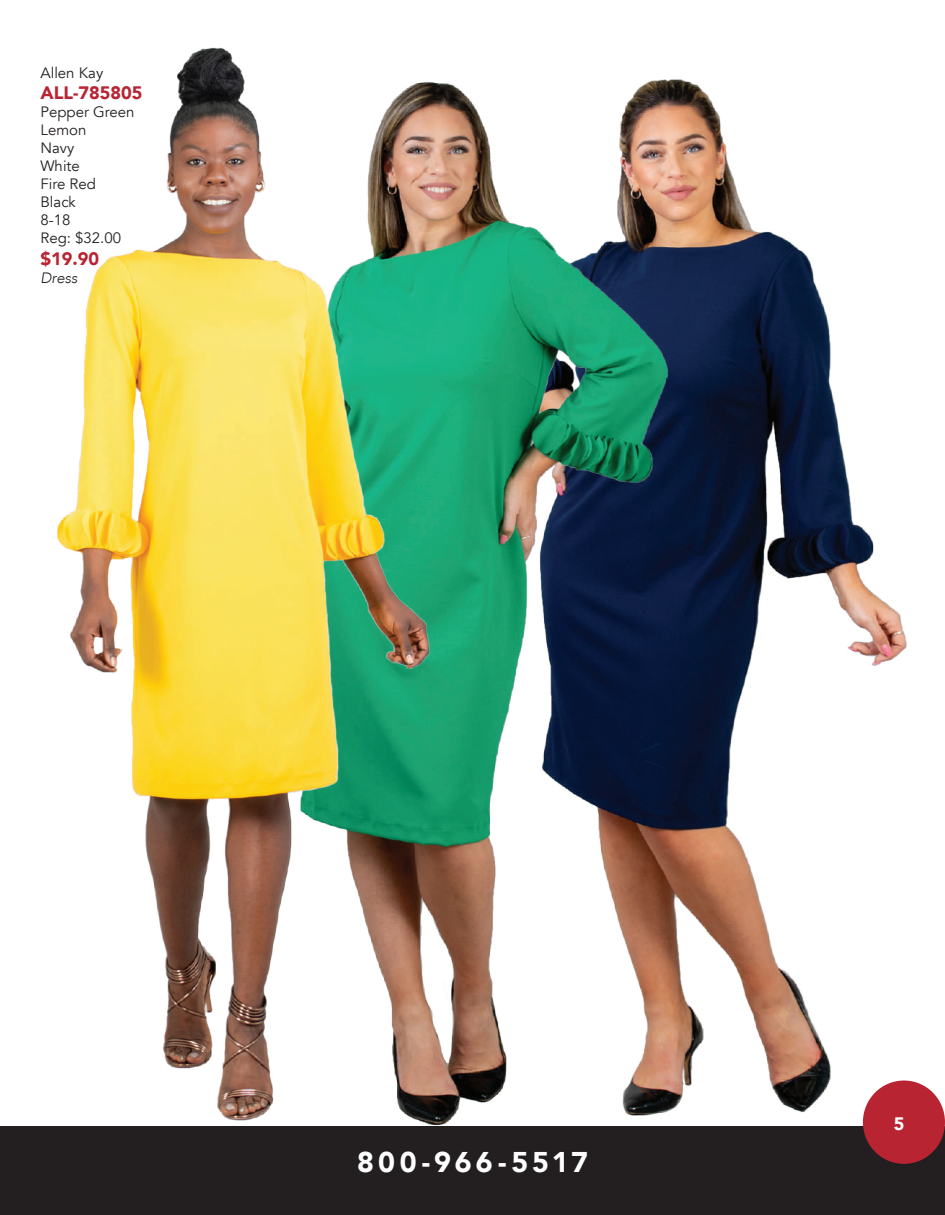
<style>
.page{position:relative;width:945px;height:1215px;background:#fff}
.page>*{position:absolute;margin:0;border:0;box-sizing:border-box;transform-origin:0 0}
.t1{font:900 28.5px "Avenir";letter-spacing:.14em;color:#fff}
.t2{font:900 18px "Avenir";color:#b92433}
.t3{font:900 18px "Avenir";color:#fff}
.t4{font:15px/18px "Avenir";color:#231f20}
.t5{font:italic 300 15px "Avenir";color:#231f20}
</style>
<div class="page">
<img style="left:713px;top:105px;width:209px;height:1019px">
<img style="left:455px;top:79px;width:258px;height:1048px">
<img style="left:0;top:47px;width:455px;height:1080px">
<div style="left:14px;top:1127px;width:931px;height:88px;background:#231f20"></div>
<div style="left:0;top:1127px;width:14px;height:88px;background:#231f20"></div>
<div style="left:863px;top:1081px;width:82px;height:83px;background:#b92433;border-radius:50%"></div>
<p class="t4" style="left:40px;top:64px;width:64px">Allen Kay</p>
<p class="t2" style="left:40px;top:78px;width:103px">ALL-785805</p>
<p class="t4" style="left:40px;top:104px;width:96px">Pepper Green<br>Lemon<br>Navy<br>White<br>Fire Red<br>Black<br>8-18<br>Reg: $32.00</p>
<p class="t2" style="left:40px;top:243px;width:60px">$19.90</p>
<p class="t5" style="left:40px;top:269px;width:38px">Dress</p>
<h1 class="t1" style="left:357px;top:1138px;width:232px">800-966-5517</h1>
<p class="t3" style="left:894px;top:1108px;width:12px">5</p>
</div>
